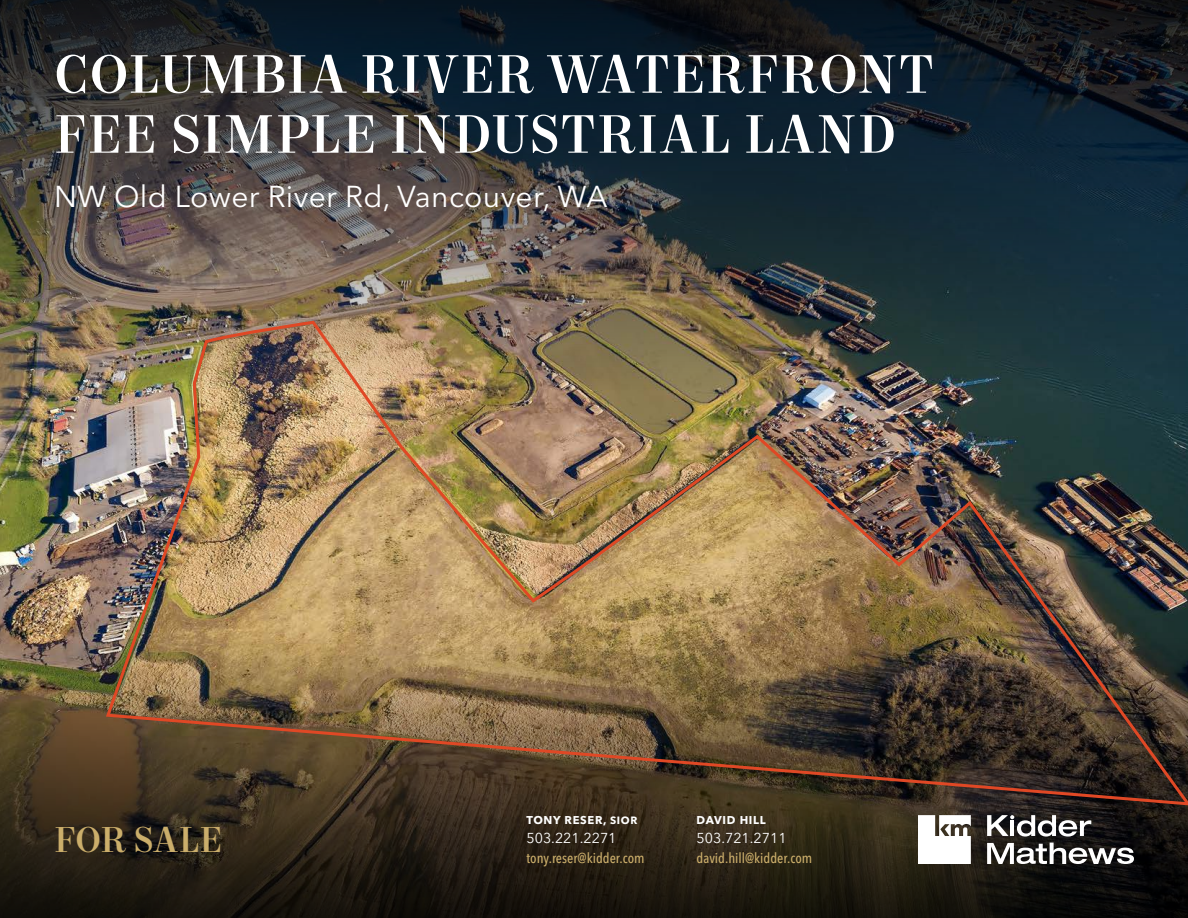
<style>
.page{position:relative;width:1188px;height:918px;background:#fff}
.page>*{position:absolute;margin:0;border:0;box-sizing:border-box;transform-origin:0 0}
.Headline_-_Level_1_-_Large_-_All_Caps_-_{font:500 54px/60px "Mort Modern 09";letter-spacing:.025em;color:#fff}
.Stat_Data_-_Gold{font:500 36px "Mort Modern 09";color:#cbae6b}
.Callout_Text_-_White{font:30px "Avenir Next LT Pro";letter-spacing:.01em;color:#fff}
.Contact_Info_-_White{font:500 condensed 14.25px "Avenir Next LT Pro";color:#cbae6b}
.Contact_Info_-_White-2{font:14.25px "Avenir Next LT Pro";color:#fff}
.Contact_Info_-_White-3{font:700 11.25px "Avenir Next LT Pro";letter-spacing:.06em;color:#fff}
.s1{font-size:10.5px}
</style>
<div class="page">
<img style="left:0;top:390px;width:104px;height:248px">
<svg style="left:0;top:638px;width:1188px;height:280px;background:#2a2316"></svg>
<img style="left:0;top:0;width:1188px;height:390px">
<img style="left:104px;top:322px;width:1084px;height:485px">
<svg style="left:987px;top:843px;width:147px;height:21px"></svg>
<svg style="left:987px;top:815px;width:104px;height:22px"></svg>
<svg style="left:918px;top:815px;width:53px;height:49px"></svg>
<p class="Headline_-_Level_1_-_Large_-_All_Caps_-_" style="left:54px;top:47px;width:882px">COLUMBIA RIVER WATERFRONT<br>FEE SIMPLE INDUSTRIAL LAND</p>
<p class="Callout_Text_-_White" style="left:54px;top:179px;width:555px">NW Old Lower River Rd, Vancouver, WA</p>
<p class="Stat_Data_-_Gold" style="left:54px;top:818px;width:170px">FOR SALE</p>
<p class="Contact_Info_-_White-3" style="left:526px;top:813px;width:112px">TONY RESER, <span class="s1">SIOR</span></p>
<p class="Contact_Info_-_White-2" style="left:526px;top:830px;width:92px">503.221.2271</p>
<p class="Contact_Info_-_White" style="left:526px;top:849px;width:120px">tony.reser@kidder.com</p>
<p class="Contact_Info_-_White-3" style="left:697px;top:813px;width:71px">DAVID HILL</p>
<p class="Contact_Info_-_White-2" style="left:697px;top:830px;width:92px">503.721.2711</p>
<p class="Contact_Info_-_White" style="left:697px;top:849px;width:117px">david.hill@kidder.com</p>
</div>
